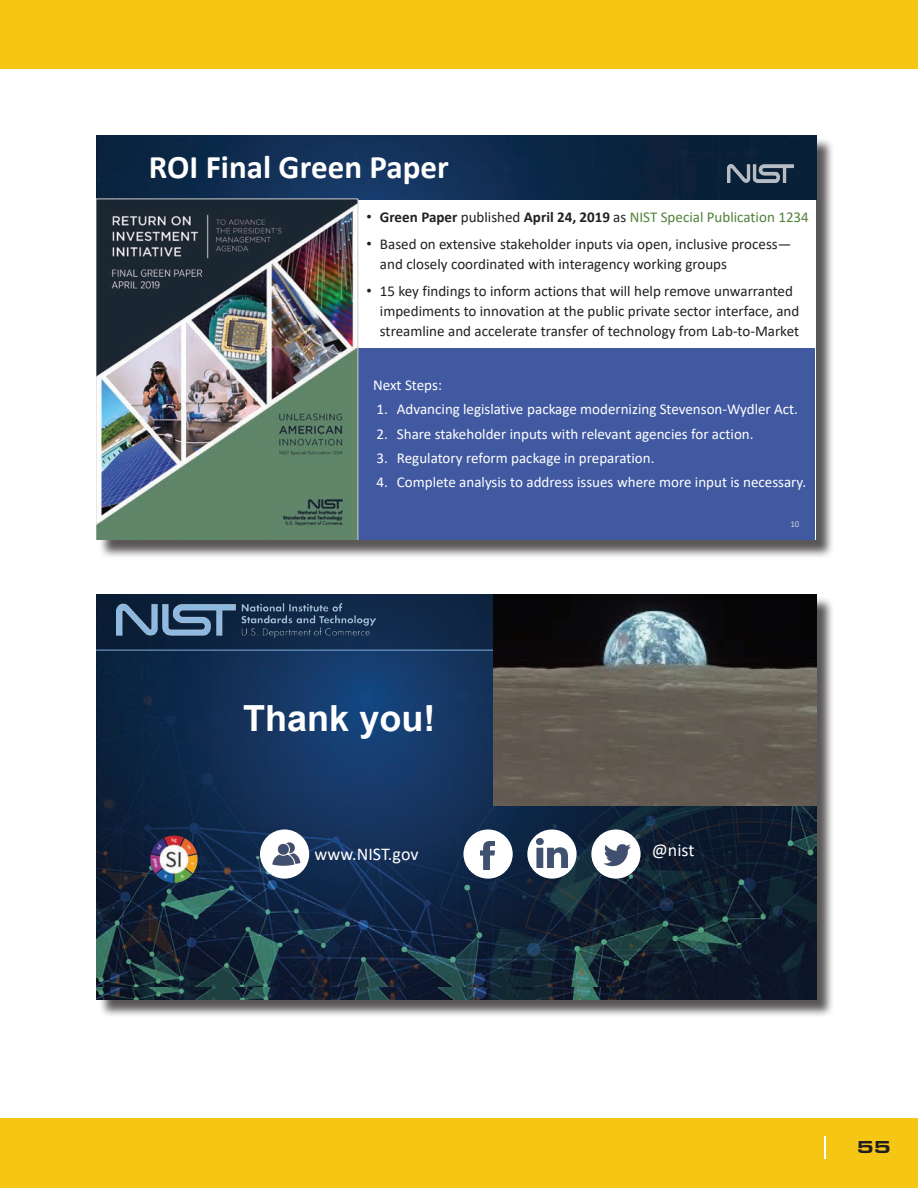
<style>
.page{position:relative;width:918px;height:1188px;background:#fff}
.page>*{position:absolute;margin:0;border:0;box-sizing:border-box;transform-origin:0 0}
.t1{font:700 36px "Arial";color:#fff}
.t2{font:700 33px "Calibri";color:#fff}
.t3{font:18px "Calibri";color:#fff}
.t4{font:900 18px "Eurostile Ext";color:#231f20}
.t5{font:15px/19.8px "Calibri";color:#231f20}
.t6{font:15px "Calibri";color:#fff}
.t7{font:15px "Calibri";color:#52823b}
.t8{font:9px "Calibri";color:#d0cece}
.s1{font-family:"Arial";color:#231f20}
.s2{font-weight:700;color:#231f20}
.s3{color:#231f20}
.s4{font-family:"Arial"}
</style>
<div class="page">
<div style="left:0;top:0;width:918px;height:69px;background:#f5c614"></div>
<div style="left:0;top:1119px;width:918px;height:69px;background:#f5c614"></div>
<hr style="left:824px;top:1136px;width:2px;height:23px;background:#fff">
<div style="left:98px;top:137px;width:737px;height:421px;background:#231f20;opacity:.75"></div>
<div style="left:96px;top:135px;width:720px;height:405px;background:#fff"></div>
<img style="left:96px;top:135px;width:720px;height:64px">
<img style="left:728px;top:165px;width:66px;height:17px">
<div style="left:356px;top:349px;width:458px;height:191px;background:#4159a1"></div>
<img style="left:96px;top:199px;width:262px;height:341px">
<div style="left:98px;top:596px;width:737px;height:422px;background:#231f20;opacity:.75"></div>
<img style="left:96px;top:987px;width:720px;height:12px">
<img style="left:96px;top:651px;width:720px;height:336px">
<div style="left:96px;top:594px;width:720px;height:56px;background:#0a1423;opacity:.34"></div>
<img style="left:117px;top:603px;width:259px;height:35px">
<hr style="left:96px;top:650px;width:720px;height:1px;background:#7eacdb">
<svg style="left:591px;top:829px;width:50px;height:50px"></svg>
<div style="left:527px;top:829px;width:50px;height:50px;background:#fff;border-radius:50%"></div>
<div style="left:463px;top:829px;width:50px;height:50px;background:#fff;border-radius:50%"></div>
<img style="left:591px;top:834px;width:46px;height:43px">
<img style="left:537px;top:839px;width:30px;height:29px">
<img style="left:481px;top:841px;width:13px;height:29px">
<img style="left:260px;top:827px;width:58px;height:54px">
<img style="left:494px;top:594px;width:322px;height:212px">
<img style="left:149px;top:835px;width:49px;height:49px">
<h2 class="t2" style="left:149px;top:144px;width:301px">ROI Final Green Paper</h2>
<p class="t7" style="left:366px;top:206px;width:444px"><span class="s1">•</span> <span class="s2">Green Paper</span> <span class="s3">published</span> <span class="s2">April 24, 2019</span> <span class="s3">as</span> NIST Special Publication 1234</p>
<p class="t5" style="left:380px;top:234px;width:413px;text-indent:-13px"><span class="s4">•</span> Based on extensive stakeholder inputs via open, inclusive process— and closely coordinated with interagency working groups</p>
<p class="t5" style="left:380px;top:281px;width:421px;text-indent:-13px"><span class="s4">•</span> 15 key findings to inform actions that will help remove unwarranted impediments to innovation at the public private sector interface, and streamline and accelerate transfer of technology from Lab-to-Market</p>
<p class="t6" style="left:373px;top:375px;width:70px">Next Steps:</p>
<p class="t6" style="left:377px;top:399px;width:423px">1. Advancing legislative package modernizing Stevenson-Wydler Act.</p>
<p class="t6" style="left:377px;top:423px;width:379px">2. Share stakeholder inputs with relevant agencies for action.</p>
<p class="t6" style="left:377px;top:448px;width:279px">3. Regulatory reform package in preparation.</p>
<p class="t6" style="left:377px;top:472px;width:431px">4. Complete analysis to address issues where more input is necessary.</p>
<p class="t8" style="left:790px;top:518px;width:11px">10</p>
<h1 class="t1" style="left:243px;top:693px;width:194px">Thank you!</h1>
<p class="t3" style="left:315px;top:842px;width:105px">www.NIST.gov</p>
<p class="t3" style="left:652px;top:838px;width:44px">@nist</p>
<p class="t4" style="left:857px;top:1134px;width:36px">55</p>
</div>
